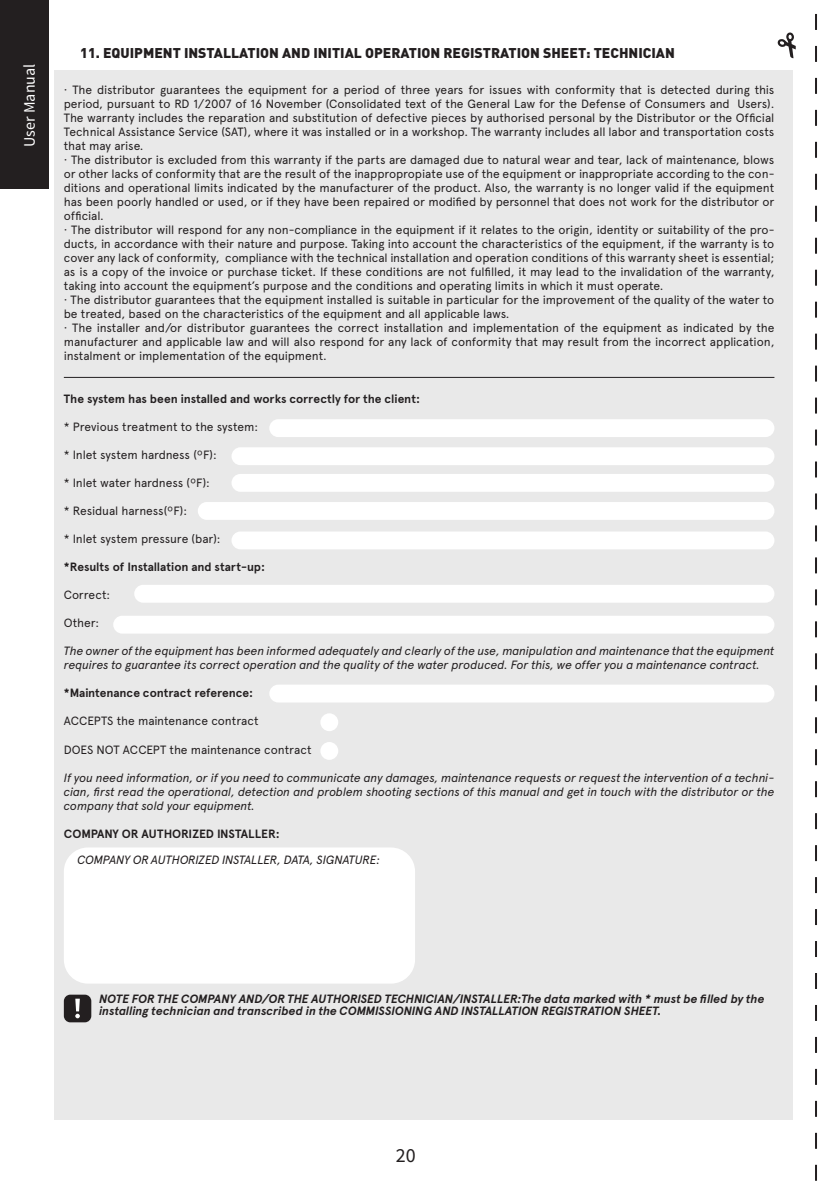
<style>
.page{position:relative;width:840px;height:1191px;background:#fff}
.page>*{position:absolute;margin:0;border:0;box-sizing:border-box;transform-origin:0 0}
.t1{font:20px "Source Sans Pro";color:#231f20}
.t2{font:16px "Source Sans Pro";color:#fff}
.t3{font:500 16px "DIN Pro";color:#fff}
.t4{font:900 14px "DIN Pro";color:#231f20}
.t5{font:12px/14px "Apercu Pro";letter-spacing:-.01em;color:#231f20;text-align:justify}
.t6{font:italic 12px/14px "Apercu Pro";letter-spacing:-.015em;color:#231f20}
.t7{font:italic 700 12px/12px "Apercu Pro";letter-spacing:-.015em;color:#231f20}
.t8{font:700 12px "Apercu Pro";letter-spacing:-.005em;color:#231f20}
</style>
<div class="page">
<div style="left:0;top:0;width:48px;height:189px;background:#231f20"></div>
<div style="left:54px;top:70px;width:738px;height:1049px;background:#e9e9e9"></div>
<svg style="left:815px;top:14px;width:1px;height:1167px"></svg>
<svg style="left:777px;top:32px;width:18px;height:26px"></svg>
<hr style="left:64px;top:377px;width:710px;height:1px;background:#231f20">
<div style="left:64px;top:847px;width:351px;height:136px;background:#fff;border-radius:24px"></div>
<div style="left:64px;top:994px;width:27px;height:28px;background:#231f20;border-radius:6px"></div>
<svg style="left:75px;top:998px;width:5px;height:20px"></svg>
<div style="left:269px;top:419px;width:505px;height:18px;background:#fff;border-radius:9px"></div>
<div style="left:231px;top:447px;width:543px;height:18px;background:#fff;border-radius:9px"></div>
<div style="left:231px;top:474px;width:543px;height:18px;background:#fff;border-radius:9px"></div>
<div style="left:198px;top:502px;width:576px;height:18px;background:#fff;border-radius:9px"></div>
<div style="left:134px;top:585px;width:640px;height:17px;background:#fff;border-radius:9px"></div>
<div style="left:113px;top:615px;width:661px;height:18px;background:#fff;border-radius:9px"></div>
<div style="left:269px;top:684px;width:505px;height:18px;background:#fff;border-radius:9px"></div>
<div style="left:231px;top:531px;width:543px;height:18px;background:#fff;border-radius:9px"></div>
<div style="left:320px;top:713px;width:18px;height:18px;background:#fff;border-radius:50%"></div>
<div style="left:320px;top:742px;width:18px;height:18px;background:#fff;border-radius:50%"></div>
<h2 class="t2" style="left:19px;top:147px;width:85px;rotate:-90deg">User Manual</h2>
<h2 class="t3" style="left:18px;top:143px;width:59px;rotate:-90deg">Español</h2>
<p class="t4" style="left:80px;top:43px;width:595px">11. EQUIPMENT INSTALLATION AND INITIAL OPERATION REGISTRATION SHEET: TECHNICIAN</p>
<p class="t5" style="left:64px;top:82px;width:711px">· The distributor guarantees the equipment for a period of three years for issues with conformity that is detected during this period, pursuant to RD 1/2007 of 16 November (Consolidated text of the General Law for the Defense of Consumers and Users).<br>The warranty includes the reparation and substitution of defective pieces by authorised personal by the Distributor or the Official Technical Assistance Service (SAT), where it was installed or in a workshop. The warranty includes all labor and transportation costs that may arise.</p>
<p class="t5" style="left:64px;top:152px;width:711px">· The distributor is excluded from this warranty if the parts are damaged due to natural wear and tear, lack of maintenance, blows or other lacks of conformity that are the result of the inappropropiate use of the equipment or inappropriate according to the con&shy;ditions and operational limits indicated by the manufacturer of the product. Also, the warranty is no longer valid if the equipment has been poorly handled or used, or if they have been repaired or modified by personnel that does not work for the distributor or official.</p>
<p class="t5" style="left:64px;top:222px;width:711px">· The distributor will respond for any non-compliance in the equipment if it relates to the origin, identity or suitability of the pro&shy;ducts, in accordance with their nature and purpose. Taking into account the characteristics of the equipment, if the warranty is to cover any lack of conformity, compliance with the technical installation and operation conditions of this warranty sheet is essential; as is a copy of the invoice or purchase ticket. If these conditions are not fulfilled, it may lead to the invalidation of the warranty, taking into account the equipment’s purpose and the conditions and operating limits in which it must operate.</p>
<p class="t5" style="left:64px;top:292px;width:711px">· The distributor guarantees that the equipment installed is suitable in particular for the improvement of the quality of the water to be treated, based on the characteristics of the equipment and all applicable laws.</p>
<p class="t5" style="left:64px;top:320px;width:711px">· The installer and/or distributor guarantees the correct installation and implementation of the equipment as indicated by the manufacturer and applicable law and will also respond for any lack of conformity that may result from the incorrect application, instalment or implementation of the equipment.</p>
<p class="t8" style="left:64px;top:390px;width:357px">The system has been installed and works correctly for the client:</p>
<p class="t5" style="left:64px;top:419px;width:196px">* Previous treatment to the system:</p>
<p class="t5" style="left:64px;top:447px;width:154px">* Inlet system hardness (ºF):</p>
<p class="t5" style="left:64px;top:475px;width:147px">* Inlet water hardness (ºF):</p>
<p class="t5" style="left:64px;top:503px;width:125px">* Residual harness(ºF):</p>
<p class="t5" style="left:64px;top:531px;width:158px">* Inlet system pressure (bar):</p>
<p class="t8" style="left:64px;top:558px;width:203px">*Results of Installation and start-up:</p>
<p class="t5" style="left:64px;top:587px;width:48px">Correct:</p>
<p class="t5" style="left:64px;top:615px;width:37px">Other:</p>
<p class="t6" style="left:64px;top:643px;width:711px">The owner of the equipment has been informed adequately and clearly of the use, manipulation and maintenance that the equipment requires to guarantee its correct operation and the quality of the water produced. For this, we offer you a maintenance contract.</p>
<p class="t8" style="left:64px;top:684px;width:191px">*Maintenance contract reference:</p>
<p class="t5" style="left:64px;top:713px;width:196px">ACCEPTS the maintenance contract</p>
<p class="t5" style="left:64px;top:741px;width:249px">DOES NOT ACCEPT the maintenance contract</p>
<p class="t6" style="left:64px;top:769px;width:711px;text-align:justify">If you need information, or if you need to communicate any damages, maintenance requests or request the intervention of a techni&shy;cian, first read the operational, detection and problem shooting sections of this manual and get in touch with the distributor or the company that sold your equipment.</p>
<p class="t8" style="left:64px;top:824px;width:217px">COMPANY OR AUTHORIZED INSTALLER:</p>
<p class="t6" style="left:77px;top:852px;width:304px">COMPANY OR AUTHORIZED INSTALLER, DATA, SIGNATURE:</p>
<p class="t7" style="left:99px;top:992px;width:666px">NOTE FOR THE COMPANY AND/OR THE AUTHORISED TECHNICIAN/INSTALLER:The data marked with * must be filled by the installing technician and transcribed in the COMMISSIONING AND INSTALLATION REGISTRATION SHEET.</p>
<h1 class="t1" style="left:395px;top:1142px;width:21px">20</h1>
</div>
